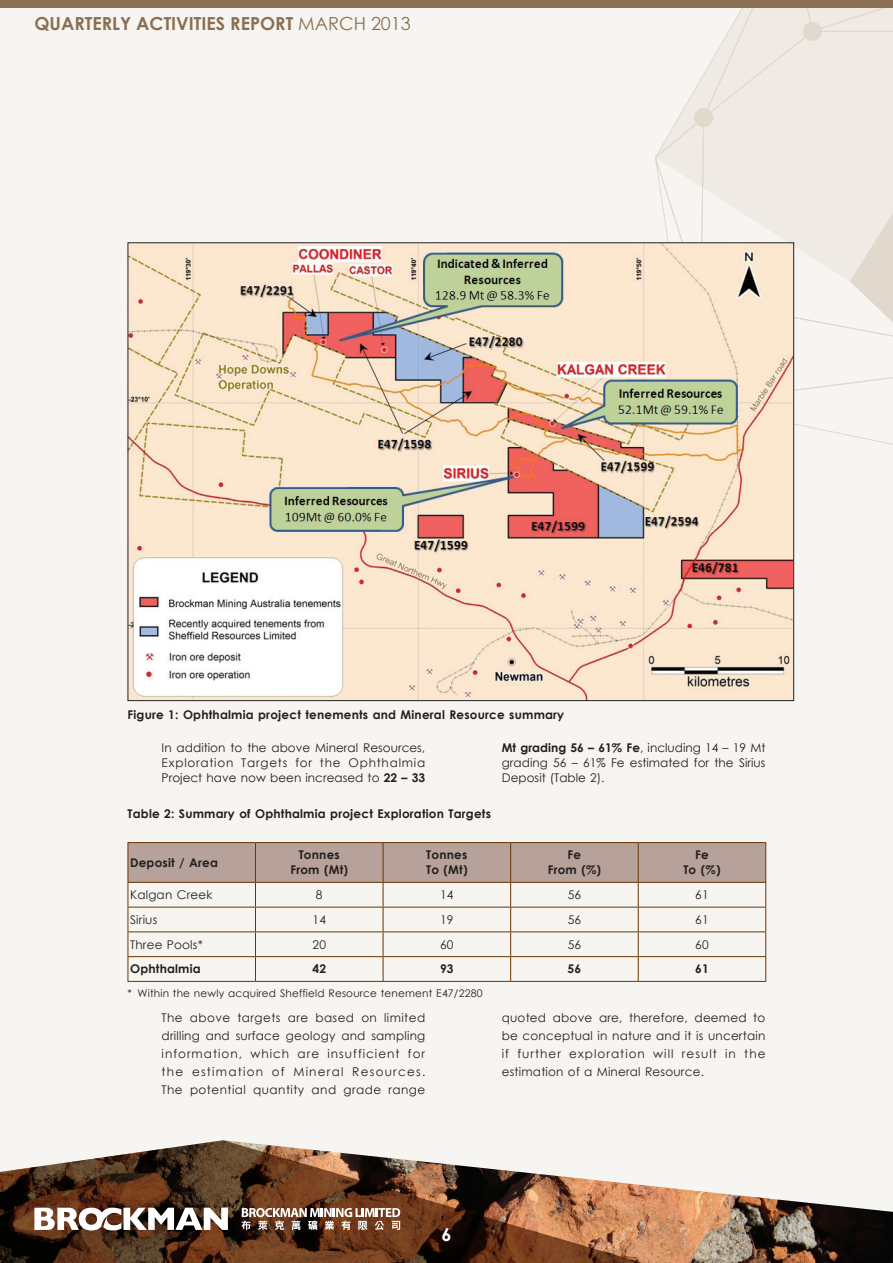
<style>
.page{position:relative;width:893px;height:1263px;background:#f6f5f2}
.page>*{position:absolute;margin:0;border:0;box-sizing:border-box;transform-origin:0 0}
.t1{font:700 18px "Century Gothic";color:#8a7052}
.t2{font:700 18px "Century Gothic";color:#fff}
.t3{font:12px/15px "Century Gothic";letter-spacing:.015em;color:#231f20;text-align:justify}
.t4{font:700 12px/15px "Century Gothic";letter-spacing:.015em;color:#231f20;text-align:center}
.t5{font:12px/18px "Century Gothic";letter-spacing:.04em;color:#231f20}
.t6{font:10.5px "Century Gothic";letter-spacing:.015em;color:#231f20}
.s1{font-weight:400}
.s2{font-weight:700}
</style>
<div class="page">
<svg style="left:655px;top:8px;width:238px;height:471px"></svg>
<svg style="left:700px;top:31px;width:193px;height:331px"></svg>
<div style="left:803px;top:22px;width:19px;height:19px;background:#e1d9ce;border-radius:50%"></div>
<div style="left:694px;top:108px;width:19px;height:19px;background:#e1d9ce;border-radius:50%"></div>
<div style="left:0;top:0;width:893px;height:8px;background:#8a7052"></div>
<img style="left:687px;top:1189px;width:206px;height:74px">
<svg style="left:0;top:1140px;width:687px;height:123px"></svg>
<svg style="left:34px;top:1208px;width:194px;height:22px"></svg>
<svg style="left:241px;top:1208px;width:159px;height:22px"></svg>
<svg style="left:128px;top:843px;width:638px;height:138px"></svg>
<hr style="left:128px;top:981px;width:127px;height:1px;background:#693600">
<hr style="left:255px;top:981px;width:128px;height:1px;background:#693600">
<hr style="left:383px;top:981px;width:128px;height:1px;background:#693600">
<hr style="left:511px;top:981px;width:127px;height:1px;background:#693600">
<hr style="left:638px;top:981px;width:128px;height:1px;background:#693600">
<hr style="left:128px;top:842px;width:127px;height:1px;background:#693600">
<hr style="left:128px;top:843px;width:1px;height:39px;background:#693600">
<hr style="left:128px;top:882px;width:127px;height:1px;background:#693600">
<hr style="left:255px;top:842px;width:128px;height:1px;background:#693600">
<hr style="left:255px;top:843px;width:1px;height:39px;background:#693600">
<hr style="left:255px;top:882px;width:128px;height:1px;background:#693600">
<hr style="left:383px;top:842px;width:128px;height:1px;background:#693600">
<hr style="left:383px;top:843px;width:1px;height:39px;background:#693600">
<hr style="left:383px;top:882px;width:128px;height:1px;background:#693600">
<hr style="left:511px;top:842px;width:127px;height:1px;background:#693600">
<hr style="left:510px;top:843px;width:1px;height:39px;background:#693600">
<hr style="left:511px;top:882px;width:127px;height:1px;background:#693600">
<hr style="left:638px;top:842px;width:128px;height:1px;background:#693600">
<hr style="left:638px;top:843px;width:1px;height:39px;background:#693600">
<hr style="left:765px;top:843px;width:1px;height:39px;background:#693600">
<hr style="left:638px;top:882px;width:128px;height:1px;background:#693600">
<img style="left:130px;top:244px;width:662px;height:455px">
<h1 class="t1" style="left:34px;top:10px;width:378px">QUARTERLY ACTIVITIES REPORT <span class="s1">MARCH 2013</span></h1>
<p class="t4" style="left:128px;top:707px;width:438px">Figure 1: Ophthalmia project tenements and Mineral Resource summary</p>
<p class="t3" style="left:162px;top:740px;width:265px">In addition to the above Mineral Resources, Exploration Targets for the Ophthalmia Project have now been increased to <span class="s2">22 – 33</span></p>
<p class="t3" style="left:502px;top:740px;width:265px"><span class="s2">Mt grading 56 – 61% Fe</span>, including 14 – 19 Mt grading 56 – 61% Fe estimated for the Sirius Deposit (Table 2).</p>
<p class="t4" style="left:128px;top:806px;width:365px">Table 2: Summary of Ophthalmia project Exploration Targets</p>
<p class="t4" style="left:130px;top:854px;width:89px">Deposit / Area</p>
<p class="t4" style="left:290px;top:847px;width:59px">Tonnes<br>From (Mt)</p>
<p class="t4" style="left:426px;top:847px;width:43px;text-align:left">Tonnes<br>To (Mt)</p>
<p class="t4" style="left:548px;top:847px;width:55px">Fe<br>From (%)</p>
<p class="t4" style="left:683px;top:847px;width:39px">Fe<br>To (%)</p>
<p class="t3" style="left:130px;top:887px;width:84px">Kalgan Creek</p>
<p class="t3" style="left:316px;top:887px;width:8px">8</p>
<p class="t3" style="left:440px;top:887px;width:15px">14</p>
<p class="t3" style="left:568px;top:887px;width:15px">56</p>
<p class="t3" style="left:695px;top:887px;width:15px">61</p>
<p class="t3" style="left:130px;top:912px;width:29px">Sirius</p>
<p class="t3" style="left:313px;top:912px;width:15px">14</p>
<p class="t3" style="left:440px;top:912px;width:15px">19</p>
<p class="t3" style="left:568px;top:912px;width:15px">56</p>
<p class="t3" style="left:695px;top:912px;width:15px">61</p>
<p class="t3" style="left:130px;top:936px;width:74px">Three Pools*</p>
<p class="t3" style="left:313px;top:936px;width:15px">20</p>
<p class="t3" style="left:440px;top:936px;width:15px">60</p>
<p class="t3" style="left:568px;top:936px;width:15px">56</p>
<p class="t3" style="left:695px;top:936px;width:15px">60</p>
<p class="t4" style="left:130px;top:961px;width:72px">Ophthalmia</p>
<p class="t4" style="left:312px;top:961px;width:15px">42</p>
<p class="t4" style="left:440px;top:961px;width:15px">93</p>
<p class="t4" style="left:568px;top:961px;width:15px">56</p>
<p class="t4" style="left:695px;top:961px;width:15px">61</p>
<p class="t6" style="left:128px;top:986px;width:356px">* Within the newly acquired Sheffield Resource tenement E47/2280</p>
<p class="t3" style="left:502px;top:1009px;width:265px;line-height:18px">quoted above are, therefore, deemed to be conceptual in nature and it is uncertain if further exploration will result in the estimation of a Mineral Resource.</p>
<p class="t5" style="left:162px;top:1009px;width:265px">The above targets are based on limited drilling and surface geology and sampling information, which are insufficient for the estimation of Mineral Resources.<br>The potential quantity and grade range</p>
<h1 class="t2" style="left:441px;top:1221px;width:12px">6</h1>
</div>
